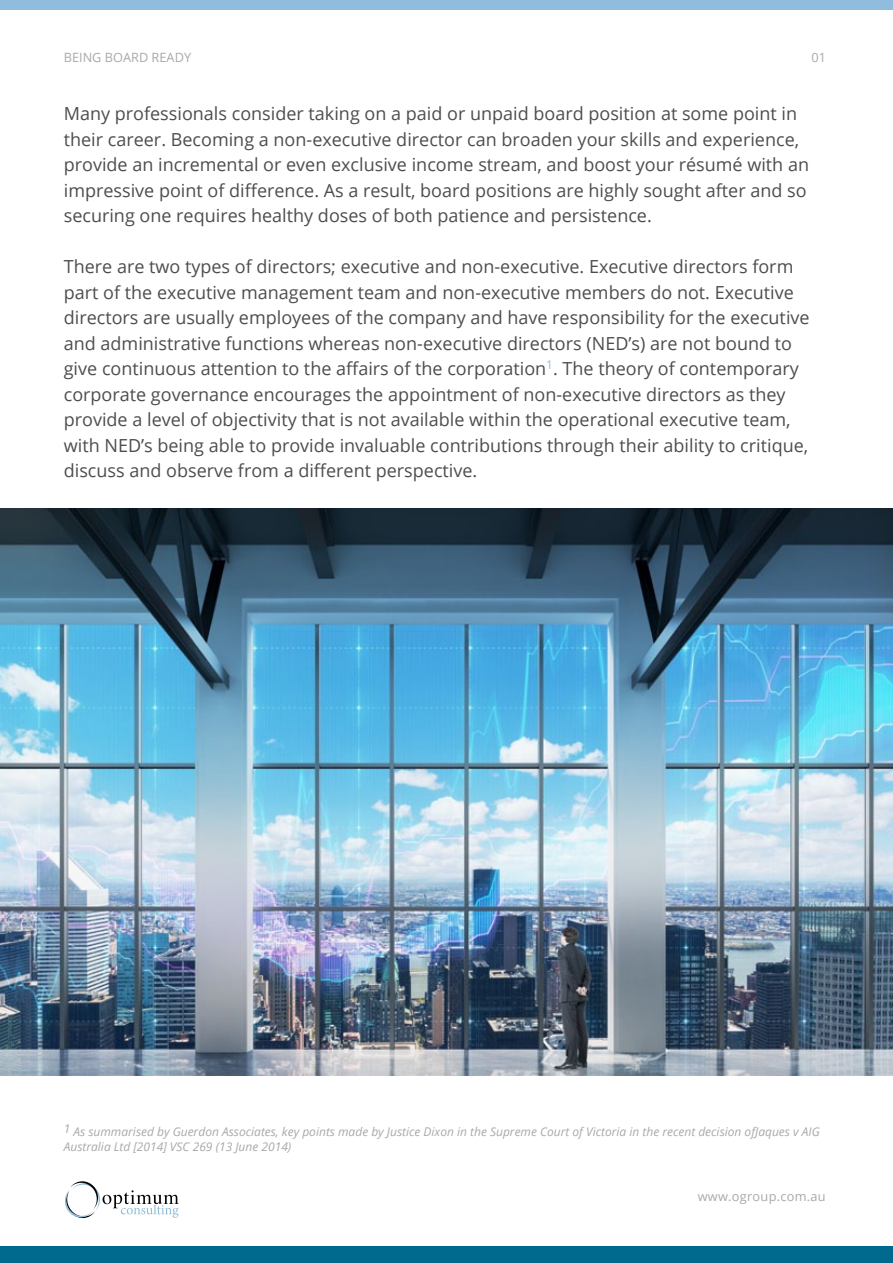
<style>
.page{position:relative;width:893px;height:1263px;background:#fff}
.page>*{position:absolute;margin:0;border:0;box-sizing:border-box;transform-origin:0 0}
.t1{font:18px/25.5px "Open Sans";color:#4d4d4f}
.t2{font:12.75px "Open Sans";color:#a7a9ac}
.t3{font:12.75px "Open Sans";letter-spacing:.02em;color:#a7a9ac}
.t4{font:italic 12px/15px "Open Sans";color:#a7a9ac}
</style>
<div class="page">
<div style="left:0;top:1246px;width:893px;height:17px;background:#00698e"></div>
<img style="left:0;top:508px;width:893px;height:567px">
<div style="left:0;top:0;width:893px;height:10px;background:#90bddd"></div>
<svg style="left:65px;top:1181px;width:114px;height:37px"></svg>
<p class="t2" style="left:64px;top:48px;width:129px">BEING BOARD READY</p>
<p class="t2" style="left:812px;top:48px;width:16px">01</p>
<p class="t1" style="left:64px;top:100px;width:747px">Many professionals consider taking on a paid or unpaid board position at some point in their career. Becoming a non-executive director can broaden your skills and experience, provide an incremental or even exclusive income stream, and boost your résumé with an impressive point of difference. As a result, board positions are highly sought after and so securing one requires healthy doses of both patience and persistence.</p>
<p class="t1" style="left:64px;top:253px;width:747px">There are two types of directors; executive and non-executive. Executive directors form part of the executive management team and non-executive members do not. Executive directors are usually employees of the company and have responsibility for the executive and administrative functions whereas non-executive directors (NED’s) are not bound to give continuous attention to the affairs of the corporation<sup>1</sup>. The theory of contemporary corporate governance encourages the appointment of non-executive directors as they provide a level of objectivity that is not available within the operational executive team, with NED’s being able to provide invaluable contributions through their ability to critique, discuss and observe from a different perspective.</p>
<p class="t4" style="left:64px;top:1124px;width:758px">1 As summarised by Guerdon Associates, key points made by Justice Dixon in the Supreme Court of Victoria in the recent decision ofJaques v AIG<br>Australia Ltd [2014] VSC 269 (13 June 2014)</p>
<p class="t3" style="left:698px;top:1188px;width:129px">www.ogroup.com.au</p>
</div>
